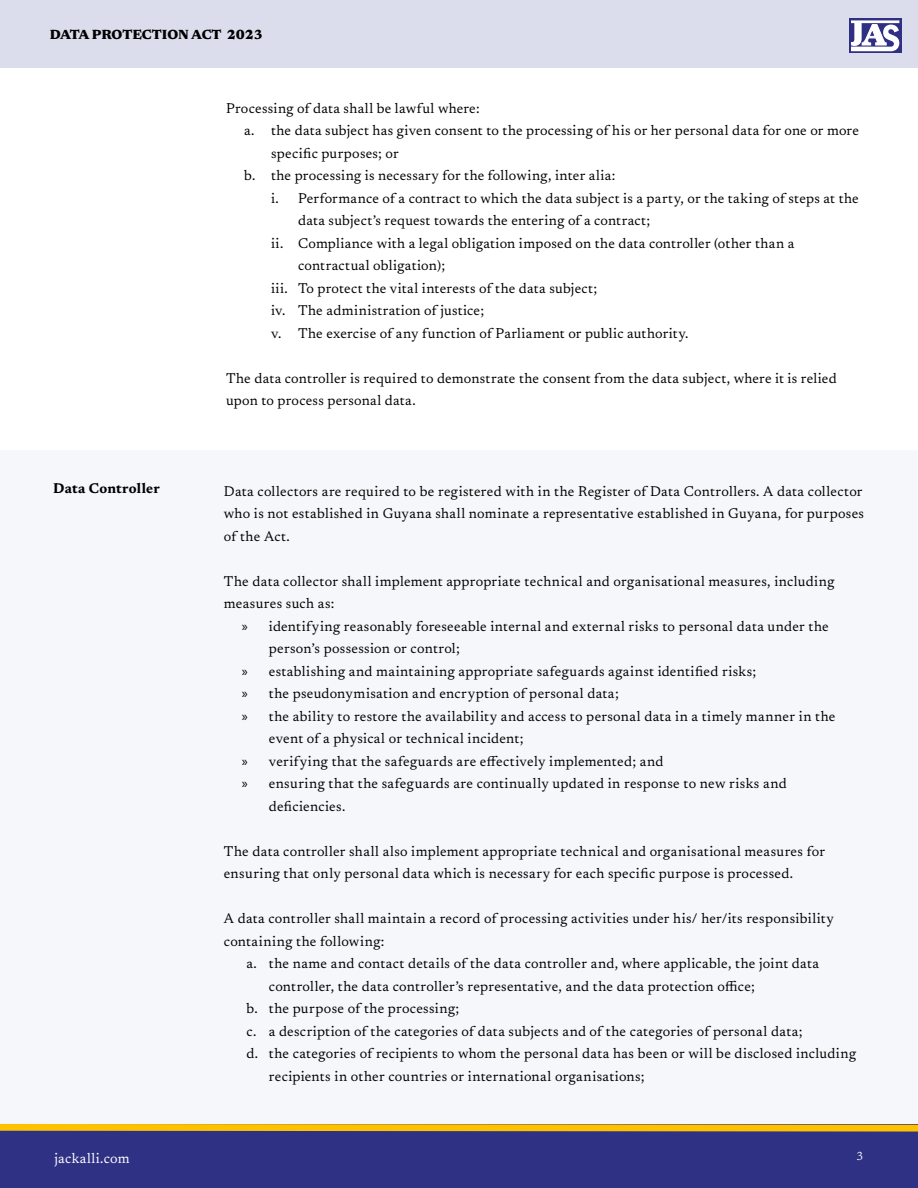
<style>
.page{position:relative;width:918px;height:1188px;background:#fff}
.page>*{position:absolute;margin:0;border:0;box-sizing:border-box;transform-origin:0 0}
.t1{font:14.25px/22.5px "Newsreader 16 pt";letter-spacing:.025em;color:#000}
.t2{font:700 14.25px "Newsreader 16 pt";letter-spacing:.015em;color:#000}
.t3{font:14.25px "Newsreader 16 pt";letter-spacing:.025em;color:#fff}
.t4{font:800 13.5px "Newsreader 16 pt";color:#000}
.t5{font:12px "Newsreader 16 pt";color:#fff}
.s1{font-family:"Myriad Pro"}
</style>
<div class="page">
<div style="left:0;top:450px;width:918px;height:674px;background:#f6f7fa"></div>
<div style="left:0;top:1124px;width:918px;height:64px;background:#2e3184"></div>
<div style="left:0;top:0;width:918px;height:68px;background:#dbddec"></div>
<svg style="left:849px;top:19px;width:52px;height:34px"></svg>
<svg style="left:851px;top:20px;width:48px;height:31px"></svg>
<svg style="left:0;top:1124px;width:918px;height:8px;background:#ddab13"></svg>
<p class="t4" style="left:50px;top:25px;width:215px">DATA PROTECTION ACT 2023</p>
<p class="t1" style="left:226px;top:96px;width:255px">Processing of data shall be lawful where:</p>
<p class="t1" style="left:244px;top:118px;width:616px">a. the data subject has given consent to the processing of his or her personal data for one or more</p>
<p class="t1" style="left:271px;top:141px;width:129px">specific purposes; or</p>
<p class="t1" style="left:244px;top:163px;width:373px">b. the processing is necessary for the following, inter alia:</p>
<p class="t1" style="left:271px;top:186px;width:589px">i. Performance of a contract to which the data subject is a party, or the taking of steps at the</p>
<p class="t1" style="left:298px;top:208px;width:354px">data subject’s request towards the entering of a contract;</p>
<p class="t1" style="left:271px;top:231px;width:525px">ii. Compliance with a legal obligation imposed on the data controller (other than a</p>
<p class="t1" style="left:298px;top:253px;width:149px">contractual obligation);</p>
<p class="t1" style="left:271px;top:276px;width:328px">iii. To protect the vital interests of the data subject;</p>
<p class="t1" style="left:271px;top:298px;width:215px">iv. The administration of justice;</p>
<p class="t1" style="left:271px;top:321px;width:419px">v. The exercise of any function of Parliament or public authority.</p>
<p class="t1" style="left:226px;top:366px;width:612px">The data controller is required to demonstrate the consent from the data subject, where it is relied upon to process personal data.</p>
<p class="t2" style="left:53px;top:479px;width:108px">Data Controller</p>
<p class="t1" style="left:224px;top:479px;width:642px;text-align:justify">Data collectors are required to be registered with in the Register of Data Controllers. A data collector who is not established in Guyana shall nominate a representative established in Guyana, for purposes of the Act.</p>
<p class="t1" style="left:224px;top:569px;width:612px">The data collector shall implement appropriate technical and organisational measures, including measures such as:</p>
<p class="t1" style="left:242px;top:614px;width:588px"><span class="s1">»</span> identifying reasonably foreseeable internal and external risks to personal data under the</p>
<p class="t1" style="left:269px;top:636px;width:193px">person’s possession or control;</p>
<p class="t1" style="left:242px;top:659px;width:516px"><span class="s1">»</span> establishing and maintaining appropriate safeguards against identified risks;</p>
<p class="t1" style="left:242px;top:681px;width:378px"><span class="s1">»</span> the pseudonymisation and encryption of personal data;</p>
<p class="t1" style="left:242px;top:704px;width:595px"><span class="s1">»</span> the ability to restore the availability and access to personal data in a timely manner in the</p>
<p class="t1" style="left:269px;top:726px;width:256px">event of a physical or technical incident;</p>
<p class="t1" style="left:242px;top:749px;width:423px"><span class="s1">»</span> verifying that the safeguards are effectively implemented; and</p>
<p class="t1" style="left:242px;top:771px;width:546px"><span class="s1">»</span> ensuring that the safeguards are continually updated in response to new risks and</p>
<p class="t1" style="left:269px;top:794px;width:78px">deficiencies.</p>
<p class="t1" style="left:224px;top:839px;width:603px">The data controller shall also implement appropriate technical and organisational measures for ensuring that only personal data which is necessary for each specific purpose is processed.</p>
<p class="t1" style="left:224px;top:906px;width:612px">A data controller shall maintain a record of processing activities under his/ her/its responsibility containing the following:</p>
<p class="t1" style="left:246px;top:951px;width:574px">a. the name and contact details of the data controller and, where applicable, the joint data</p>
<p class="t1" style="left:269px;top:974px;width:488px">controller, the data controller’s representative, and the data protection office;</p>
<p class="t1" style="left:246px;top:996px;width:215px">b. the purpose of the processing;</p>
<p class="t1" style="left:246px;top:1019px;width:558px">c. a description of the categories of data subjects and of the categories of personal data;</p>
<p class="t1" style="left:246px;top:1041px;width:611px">d. the categories of recipients to whom the personal data has been or will be disclosed including</p>
<p class="t1" style="left:269px;top:1064px;width:377px">recipients in other countries or international organisations;</p>
<p class="t3" style="left:55px;top:1148px;width:77px">jackalli.com</p>
<p class="t5" style="left:857px;top:1147px;width:8px">3</p>
</div>
